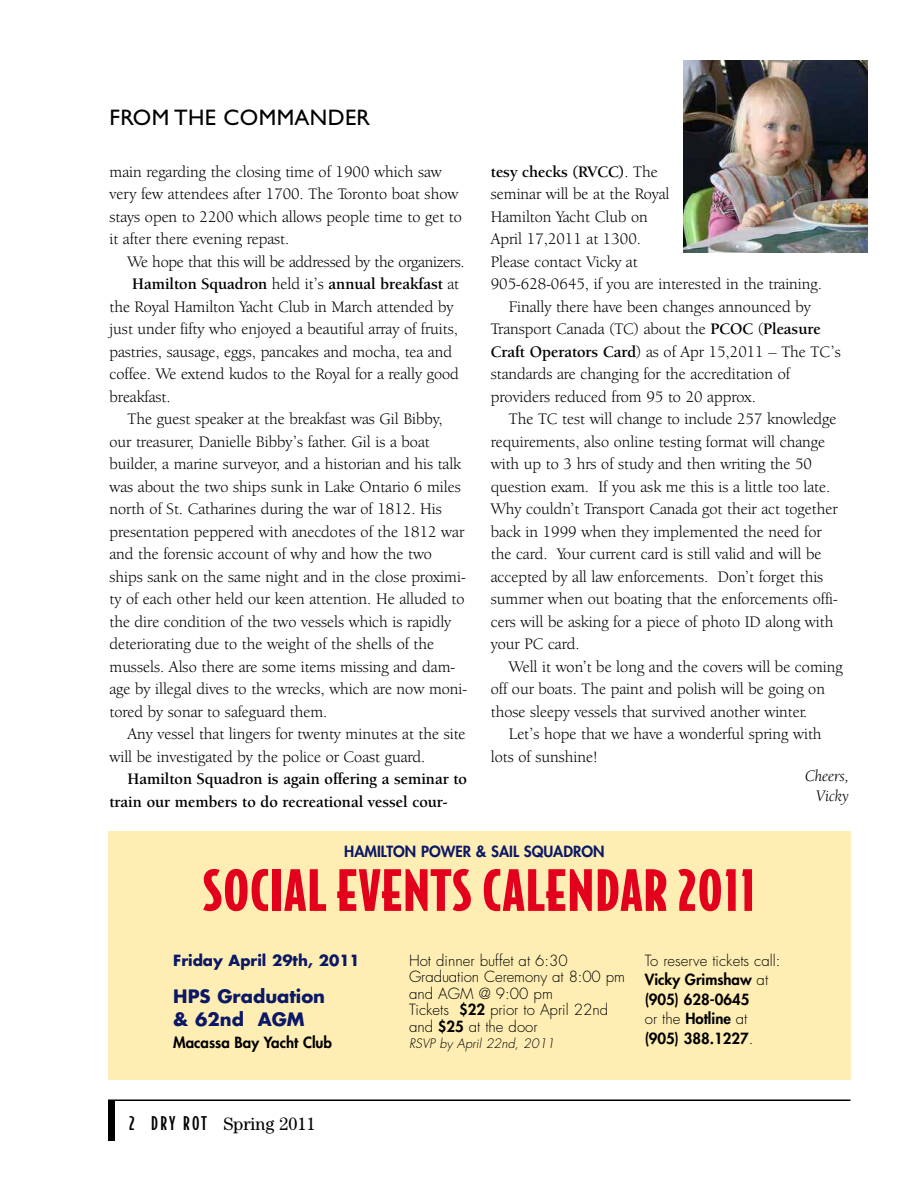
<style>
.page{position:relative;width:918px;height:1188px;background:#fff}
.page>*{position:absolute;margin:0;border:0;box-sizing:border-box;transform-origin:0 0}
.t1{font:900 54px "Bodega Sans";letter-spacing:.015em;color:#e2001c}
.t2{font:22.5px "Gill Sans";letter-spacing:.015em;color:#000}
.t3{font:700 18px/22.5px "Futura";color:#0b1866}
.t4{font:18px "Century";color:#000}
.t5{font:16.5px/22.5px "Berkeley Oldstyle IT Cby BT";color:#000}
.t6{font:700 16.5px/22.5px "Berkeley Oldstyle IT Cby BT";color:#000}
.t7{font:italic 16.5px/19.5px "Berkeley Oldstyle IT Cby BT";color:#000;text-align:right}
.t8{font:300 15px/16.5px "Futura";color:#000}
.t9{font:800 15px/19.5px "Futura";color:#000}
.t10{font:800 15px "Futura";color:#0b1866}
.t11{font:700 15px "Futura";color:#0b1866}
.t12{font:italic 300 12.75px "Futura";color:#000}
.s1{font-weight:400}
.s2{font-weight:700}
.s3{font-family:"Bodega Sans";font-weight:500}
.s4{font-weight:800}
.s5{font-weight:300}
</style>
<div class="page">
<hr style="left:108px;top:1100px;width:742px;height:1px;background:#000">
<div style="left:108px;top:1100px;width:7px;height:41px;background:#000"></div>
<div style="left:108px;top:832px;width:742px;height:248px;background:#ffeeb4"></div>
<img style="left:684px;top:61px;width:183px;height:192px">
<h2 class="t2" style="left:110px;top:109px;width:262px">FROM THE COMMANDER</h2>
<p class="t5" style="left:110px;top:162px;width:354px">main regarding the closing time of 1900 which saw very few attendees after 1700. The Toronto boat show stays open to 2200 which allows people time to get to it after there evening repast.</p>
<p class="t5" style="left:128px;top:252px;width:339px">We hope that this will be addressed by the organizers.</p>
<p class="t6" style="left:132px;top:274px;width:329px">Hamilton Squadron <span class="s1">held it’s</span> annual breakfast <span class="s1">at</span></p>
<p class="t5" style="left:110px;top:297px;width:345px">the Royal Hamilton Yacht Club in March attended by</p>
<p class="t5" style="left:110px;top:319px;width:350px">just under fifty who enjoyed a beautiful array of fruits,</p>
<p class="t5" style="left:110px;top:342px;width:344px">pastries, sausage, eggs, pancakes and mocha, tea and</p>
<p class="t5" style="left:110px;top:364px;width:351px">coffee. We extend kudos to the Royal for a really good</p>
<p class="t5" style="left:110px;top:387px;width:63px">breakfast.</p>
<p class="t5" style="left:128px;top:409px;width:317px">The guest speaker at the breakfast was Gil Bibby,</p>
<p class="t5" style="left:110px;top:432px;width:322px">our treasurer, Danielle Bibby’s father. Gil is a boat</p>
<p class="t5" style="left:110px;top:454px;width:353px">builder, a marine surveyor, and a historian and his talk</p>
<p class="t5" style="left:110px;top:477px;width:353px">was about the two ships sunk in Lake Ontario 6 miles</p>
<p class="t5" style="left:110px;top:499px;width:334px">north of St. Catharines during the war of 1812. His</p>
<p class="t5" style="left:110px;top:522px;width:356px">presentation peppered with anecdotes of the 1812 war</p>
<p class="t5" style="left:110px;top:544px;width:324px">and the forensic account of why and how the two</p>
<p class="t5" style="left:110px;top:567px;width:358px">ships sank on the same night and in the close proximi-</p>
<p class="t5" style="left:110px;top:589px;width:357px">ty of each other held our keen attention. He alluded to</p>
<p class="t5" style="left:110px;top:612px;width:343px">the dire condition of the two vessels which is rapidly</p>
<p class="t5" style="left:110px;top:634px;width:326px">deteriorating due to the weight of the shells of the</p>
<p class="t5" style="left:110px;top:657px;width:347px">mussels. Also there are some items missing and dam-</p>
<p class="t5" style="left:110px;top:679px;width:359px">age by illegal dives to the wrecks, which are now moni-</p>
<p class="t5" style="left:110px;top:702px;width:220px">tored by sonar to safeguard them.</p>
<p class="t5" style="left:128px;top:724px;width:340px">Any vessel that lingers for twenty minutes at the site</p>
<p class="t5" style="left:110px;top:747px;width:317px">will be investigated by the police or Coast guard.</p>
<p class="t6" style="left:110px;top:769px;width:359px;text-indent:18px">Hamilton Squadron is again offering a seminar to train our members to do recreational vessel cour-</p>
<p class="t6" style="left:491px;top:162px;width:168px">tesy checks (RVCC)<span class="s1">. The</span></p>
<p class="t5" style="left:491px;top:184px;width:180px">seminar will be at the Royal</p>
<p class="t5" style="left:491px;top:207px;width:158px">Hamilton Yacht Club on</p>
<p class="t5" style="left:491px;top:229px;width:152px">April 17,2011 at 1300.</p>
<p class="t5" style="left:491px;top:252px;width:148px">Please contact Vicky at</p>
<p class="t5" style="left:491px;top:274px;width:333px">905-628-0645, if you are interested in the training.</p>
<p class="t5" style="left:509px;top:297px;width:304px">Finally there have been changes announced by</p>
<p class="t5" style="left:491px;top:319px;width:331px">Transport Canada (TC) about the <span class="s2">PCOC</span> (<span class="s2">Pleasure</span></p>
<p class="t5" style="left:491px;top:342px;width:352px"><span class="s2">Craft Operators Card</span>) as of Apr 15,2011 – The TC’s</p>
<p class="t5" style="left:491px;top:364px;width:301px">standards are changing for the accreditation of</p>
<p class="t5" style="left:491px;top:387px;width:267px">providers reduced from 95 to 20 approx.</p>
<p class="t5" style="left:509px;top:409px;width:329px">The TC test will change to include 257 knowledge</p>
<p class="t5" style="left:491px;top:432px;width:336px">requirements, also online testing format will change</p>
<p class="t5" style="left:491px;top:454px;width:323px">with up to 3 hrs of study and then writing the 50</p>
<p class="t5" style="left:491px;top:477px;width:341px">question exam. If you ask me this is a little too late.</p>
<p class="t5" style="left:491px;top:499px;width:348px">Why couldn’t Transport Canada got their act together</p>
<p class="t5" style="left:491px;top:522px;width:332px">back in 1999 when they implemented the need for</p>
<p class="t5" style="left:491px;top:544px;width:332px">the card. Your current card is still valid and will be</p>
<p class="t5" style="left:491px;top:567px;width:334px">accepted by all law enforcements. Don’t forget this</p>
<p class="t5" style="left:491px;top:589px;width:348px">summer when out boating that the enforcements offi-</p>
<p class="t5" style="left:491px;top:612px;width:344px">cers will be asking for a piece of photo ID along with</p>
<p class="t5" style="left:491px;top:634px;width:90px">your PC card.</p>
<p class="t5" style="left:509px;top:657px;width:335px">Well it won’t be long and the covers will be coming</p>
<p class="t5" style="left:491px;top:679px;width:336px">off our boats. The paint and polish will be going on</p>
<p class="t5" style="left:491px;top:702px;width:318px">those sleepy vessels that survived another winter.</p>
<p class="t5" style="left:509px;top:724px;width:314px">Let’s hope that we have a wonderful spring with</p>
<p class="t5" style="left:491px;top:747px;width:108px">lots of sunshine!</p>
<p class="t7" style="left:805px;top:768px;width:45px">Cheers,<br>Vicky</p>
<p class="t10" style="left:344px;top:844px;width:262px">HAMILTON POWER &amp; SAIL SQUADRON</p>
<h1 class="t1" style="left:203px;top:861px;width:554px">SOCIAL EVENTS CALENDAR 2011</h1>
<p class="t11" style="left:173px;top:953px;width:188px">Friday April 29th, 2011</p>
<p class="t3" style="left:173px;top:987px;width:153px">HPS Graduation &amp; 62nd AGM</p>
<p class="t9" style="left:173px;top:1034px;width:160px">Macassa Bay Yacht Club</p>
<p class="t4" style="left:129px;top:1117px;width:188px"><span class="s3">2 DRY ROT</span> Spring 2011</p>
<p class="t8" style="left:409px;top:953px;width:218px">Hot dinner buffet at 6:30<br>Graduation Ceremony at 8:00 pm and AGM @ 9:00 pm<br>Tickets <span class="s4">$22</span> prior to April 22nd and <span class="s4">$25</span> at the door</p>
<p class="t12" style="left:409px;top:1038px;width:147px">RSVP by April 22nd, 2011</p>
<p class="t9" style="left:645px;top:951px;width:137px"><span class="s5">To reserve tickets call:<br></span>Vicky Grimshaw <span class="s5">at </span>(905) 628-0645<br><span class="s5">or the</span> Hotline <span class="s5">at </span>(905) 388.1227<span class="s5">.</span></p>
</div>
